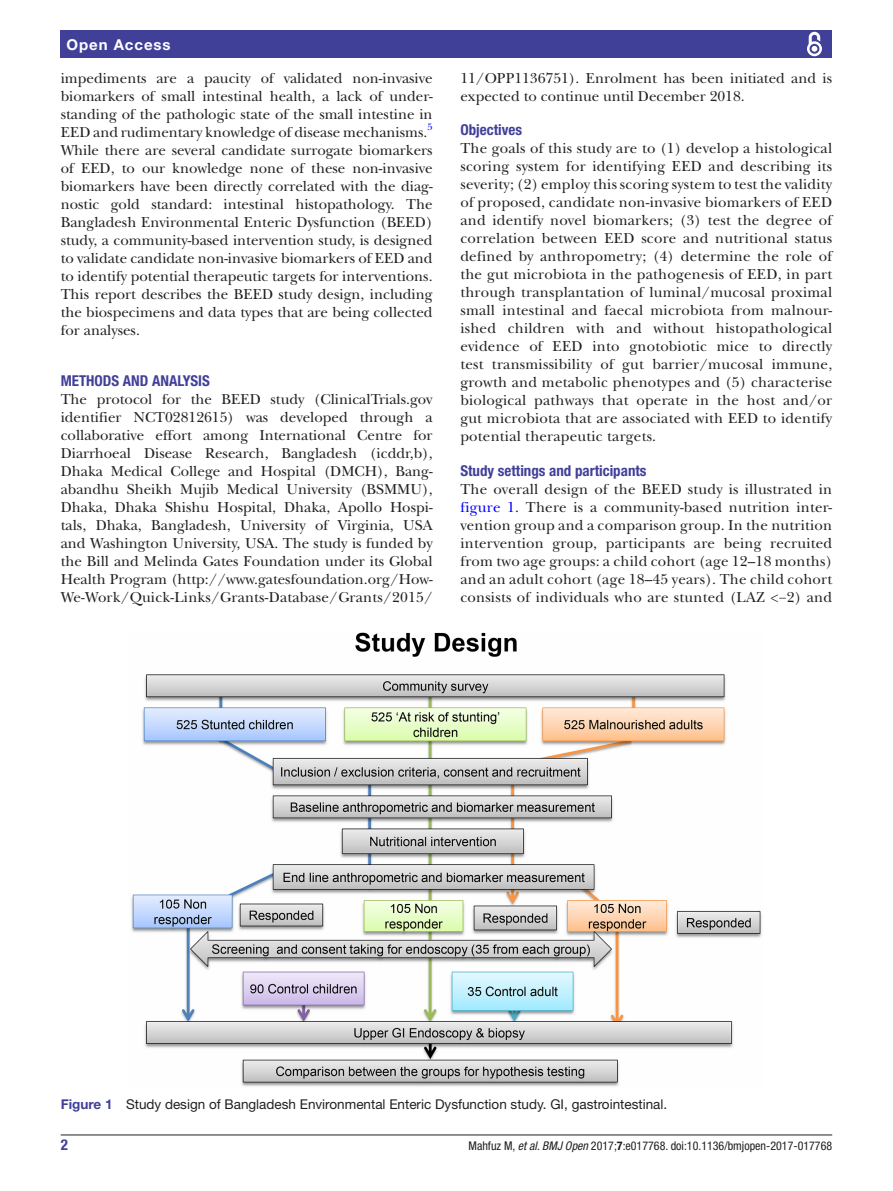
<style>
.page{position:relative;width:893px;height:1191px;background:#fff}
.page>*{position:absolute;margin:0;border:0;box-sizing:border-box;transform-origin:0 0}
.t1{font:15px/18px "New Baskerville";color:#231f20;text-align:justify}
.t2{font:700 condensed 15px "Helvetica Neue LT Std";color:#414099}
.t3{font:700 15px "Helvetica Neue LT Std";letter-spacing:.065em;color:#fff}
.t4{font:13.5px "Helvetica Neue LT Std";color:#231f20}
.t5{font:condensed 12px "Helvetica Neue LT Std";color:#231f20}
.t6{font:9.9px "New Baskerville";color:#00f}
.s1{color:#00f}
.s2{font-weight:700;color:#414099}
.s3{font-style:italic}
.s4{font-weight:700}
</style>
<div class="page">
<hr style="left:61px;top:1134px;width:771px;height:1px;background:#231f20">
<div style="left:61px;top:31px;width:771px;height:27px;background:#414099"></div>
<svg style="left:807px;top:31px;width:15px;height:26px"></svg>
<img style="left:131px;top:632px;width:631px;height:455px">
<p class="t3" style="left:66px;top:35px;width:106px">Open Access</p>
<p class="t1" style="left:61px;top:69px;width:373px">impediments are a paucity of validated non-invasive biomarkers of small intestinal health, a lack of under&shy;standing of the pathologic state of the small intestine in EED and rudimentary knowledge of disease mechanisms.</p>
<p class="t6" style="left:427px;top:121px;width:7px">5</p>
<p class="t1" style="left:61px;top:141px;width:373px">While there are several candidate surrogate biomarkers of EED, to our knowledge none of these non-invasive biomarkers have been directly correlated with the diag&shy;nostic gold standard: intestinal histopathology. The Bangladesh Environmental Enteric Dysfunction (BEED) study, a community-based intervention study, is designed to validate candidate non-invasive biomarkers of EED and to identify potential therapeutic targets for interventions.<br>This report describes the BEED study design, including the biospecimens and data types that are being collected for analyses.</p>
<p class="t2" style="left:61px;top:371px;width:151px">Methods and analysis</p>
<p class="t1" style="left:61px;top:390px;width:374px">The protocol for the BEED study (ClinicalTrials.gov identifier NCT02812615) was developed through a collaborative effort among International Centre for Diarrhoeal Disease Research, Bangladesh (icddr,b), Dhaka Medical College and Hospital (DMCH), Bang&shy;abandhu Sheikh Mujib Medical University (BSMMU), Dhaka, Dhaka Shishu Hospital, Dhaka, Apollo Hospi&shy;tals, Dhaka, Bangladesh, University of Virginia, USA and Washington University, USA. The study is funded by the Bill and Melinda Gates Foundation under its Global Health Program (http://www.gatesfoundation.org/How-We-Work/Quick-Links/Grants-Database/Grants/2015/</p>
<p class="t1" style="left:460px;top:69px;width:373px">11/OPP1136751). Enrolment has been initiated and is expected to continue until December 2018.</p>
<p class="t2" style="left:460px;top:121px;width:63px">Objectives</p>
<p class="t1" style="left:460px;top:140px;width:373px">The goals of this study are to (1) develop a histological scoring system for identifying EED and describing its severity; (2) employ this scoring system to test the validity of proposed, candidate non-invasive biomarkers of EED and identify novel biomarkers; (3) test the degree of correlation between EED score and nutritional status defined by anthropometry; (4) determine the role of the gut microbiota in the pathogenesis of EED, in part through transplantation of luminal/mucosal proximal small intestinal and faecal microbiota from malnour&shy;ished children with and without histopathological evidence of EED into gnotobiotic mice to directly test transmissibility of gut barrier/mucosal immune, growth and metabolic phenotypes and (5) characterise biological pathways that operate in the host and/or gut microbiota that are associated with EED to identify potential therapeutic targets.</p>
<p class="t2" style="left:460px;top:461px;width:188px">Study settings and participants</p>
<p class="t1" style="left:460px;top:480px;width:373px">The overall design of the BEED study is illustrated in <span class="s1">figure 1</span>. There is a community-based nutrition inter&shy;vention group and a comparison group. In the nutrition intervention group, participants are being recruited from two age groups: a child cohort (age 12–18 months) and an adult cohort (age 18–45 years). The child cohort consists of individuals who are stunted (LAZ &lt;−2) and</p>
<p class="t4" style="left:61px;top:1096px;width:608px"><span class="s2">Figure 1</span> Study design of Bangladesh Environmental Enteric Dysfunction study. GI, gastrointestinal.</p>
<p class="t2" style="left:61px;top:1135px;width:9px">2</p>
<p class="t5" style="left:469px;top:1138px;width:365px">Mahfuz M, <span class="s3">et al</span>. <span class="s3">BMJ Open</span> 2017;<span class="s4">7</span>:e017768. doi:10.1136/bmjopen-2017-017768</p>
</div>
